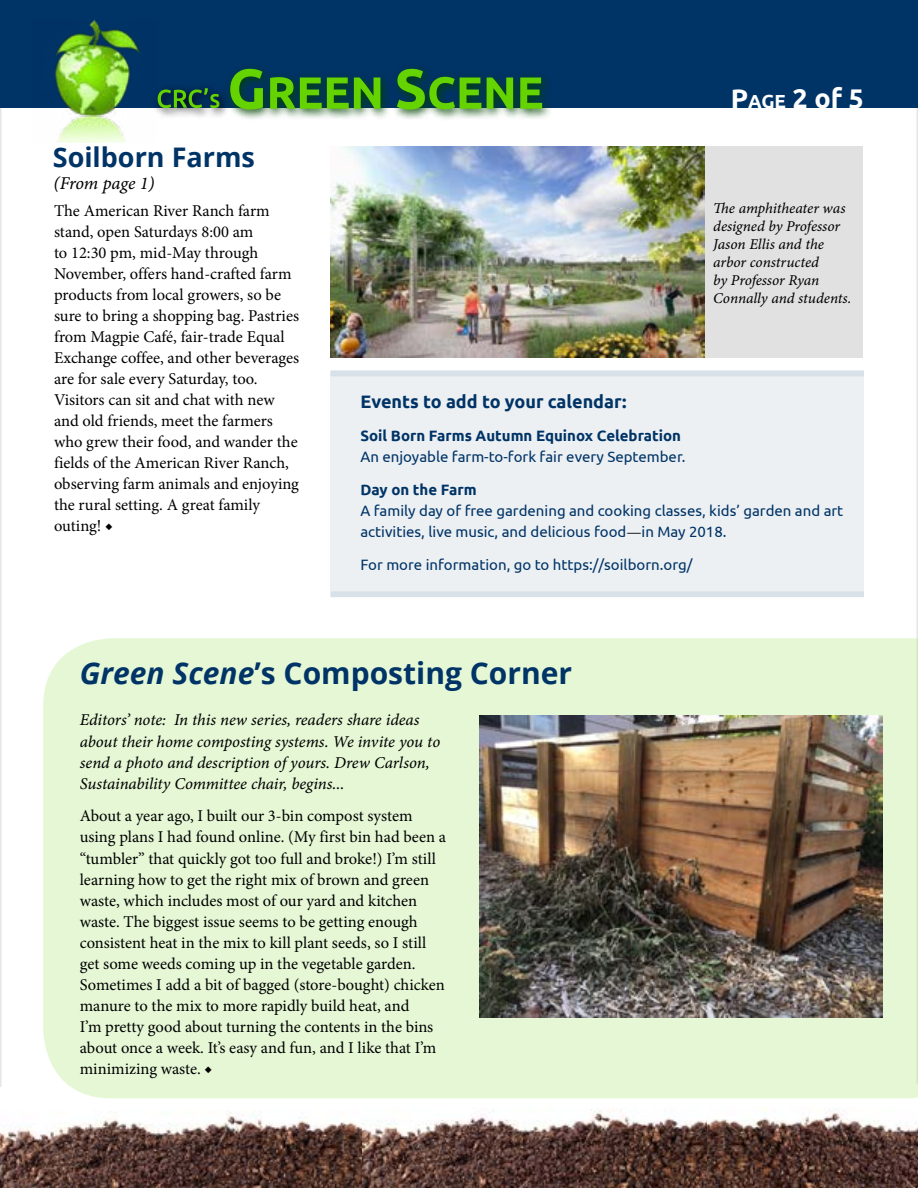
<style>
.page{position:relative;width:918px;height:1188px;background:#fff}
.page>*{position:absolute;margin:0;border:0;box-sizing:border-box;transform-origin:0 0}
.t1{font:700 30px "Open Sans";color:#036}
.t2{font:700 27px "Open Sans";color:#036}
.t3{font:700 27px "Ubuntu";color:#fff}
.t4{font:700 18px "Ubuntu";color:#036}
.t5{font:18px "Minion Pro It Capt";letter-spacing:-.01em;color:#000}
.t6{font:16.5px/21px "Minion Pro";letter-spacing:-.005em;color:#000}
.t7{font:16.5px/21px "Minion Pro It Capt";letter-spacing:-.005em;color:#000}
.t8{font:15px/21px "Ubuntu";color:#036}
.t9{font:15px/18px "Minion Pro It Capt";letter-spacing:-.005em;color:#000}
.t10{font:700 15px "Ubuntu";color:#036}
.s1{font-style:inherit}
.s2{font-size:18.9px}
.s3{font-family:"Minion Pro";font-size:16.5px;color:#000}
.s4{font-style:italic}
</style>
<div class="page">
<div style="left:330px;top:375px;width:534px;height:216px;background:#ecf0f3"></div>
<div style="left:330px;top:591px;width:534px;height:6px;background:#d9e1e8"></div>
<div style="left:330px;top:370px;width:534px;height:6px;background:#d9e1e8"></div>
<img style="left:0;top:1098px;width:363px;height:90px">
<img style="left:363px;top:1098px;width:345px;height:90px">
<img style="left:708px;top:1098px;width:210px;height:90px">
<div style="left:43px;top:638px;width:875px;height:460px;background:#e5f7d5"></div>
<img style="left:480px;top:716px;width:402px;height:302px">
<img style="left:330px;top:146px;width:376px;height:212px">
<div style="left:706px;top:146px;width:157px;height:212px;background:#e1e1e1"></div>
<div style="left:0;top:0;width:918px;height:108px;background:#036"></div>
<div style="left:152px;top:83px;width:78px;height:36px;background:#000;opacity:.9"></div>
<svg style="left:158px;top:88px;width:61px;height:20px"></svg>
<div style="left:225px;top:64px;width:328px;height:57px;background:#040;opacity:.9"></div>
<svg style="left:230px;top:69px;width:312px;height:41px"></svg>
<img style="left:54px;top:19px;width:104px;height:124px">
<h2 class="t2" style="left:53px;top:138px;width:204px">Soilborn Farms</h2>
<p class="t5" style="left:53px;top:171px;width:103px">(From page 1)</p>
<p class="t6" style="left:54px;top:201px;width:247px">The American River Ranch farm stand, open Saturdays 8:00 am<br>to 12:30 pm, mid-May through<br>November, offers hand-crafted farm products from local growers, so be sure to bring a shopping bag. Pastries from Magpie Café, fair-trade Equal<br>Exchange coffee, and other beverages are for sale every Saturday, too.<br>Visitors can sit and chat with new and old friends, meet the farmers who grew their food, and wander the fields of the American River Ranch, observing farm animals and enjoying the rural setting. A great family outing! ◆</p>
<h2 class="t3" style="left:731px;top:82px;width:135px"><span class="s1">P</span><span class="s2">age</span> 2 of 5</h2>
<p class="t9" style="left:713px;top:199px;width:140px">The amphitheater was designed by Professor<br>Jason Ellis and the arbor constructed<br>by Professor Ryan<br>Connally and students.</p>
<p class="t4" style="left:360px;top:391px;width:268px">Events to add to your calendar:</p>
<p class="t10" style="left:360px;top:427px;width:322px">Soil Born Farms Autumn Equinox Celebration</p>
<p class="t8" style="left:360px;top:446px;width:327px">An enjoyable farm-to-fork fair every September.</p>
<p class="t10" style="left:360px;top:481px;width:118px">Day on the Farm</p>
<p class="t8" style="left:360px;top:500px;width:484px">A family day of free gardening and cooking classes, kids’ garden and art activities, live music, and delicious food<span class="s3">—</span>in May 2018.</p>
<p class="t8" style="left:360px;top:554px;width:334px">For more information, go to https://soilborn.org/</p>
<h1 class="t1" style="left:80px;top:651px;width:494px"><span class="s4">Green Scene</span>’s Composting Corner</h1>
<p class="t7" style="left:80px;top:710px;width:362px">Editors’ note: In this new series, readers share ideas about their home composting systems. We invite you to send a photo and description of yours. Drew Carlson, Sustainability Committee chair, begins...</p>
<p class="t6" style="left:80px;top:806px;width:368px">About a year ago, I built our 3-bin compost system using plans I had found online. (My first bin had been a “tumbler” that quickly got too full and broke!) I’m still learning how to get the right mix of brown and green waste, which includes most of our yard and kitchen waste. The biggest issue seems to be getting enough consistent heat in the mix to kill plant seeds, so I still get some weeds coming up in the vegetable garden.<br>Sometimes I add a bit of bagged (store-bought) chicken manure to the mix to more rapidly build heat, and<br>I’m pretty good about turning the contents in the bins about once a week. It’s easy and fun, and I like that I’m minimizing waste. ◆</p>
</div>
